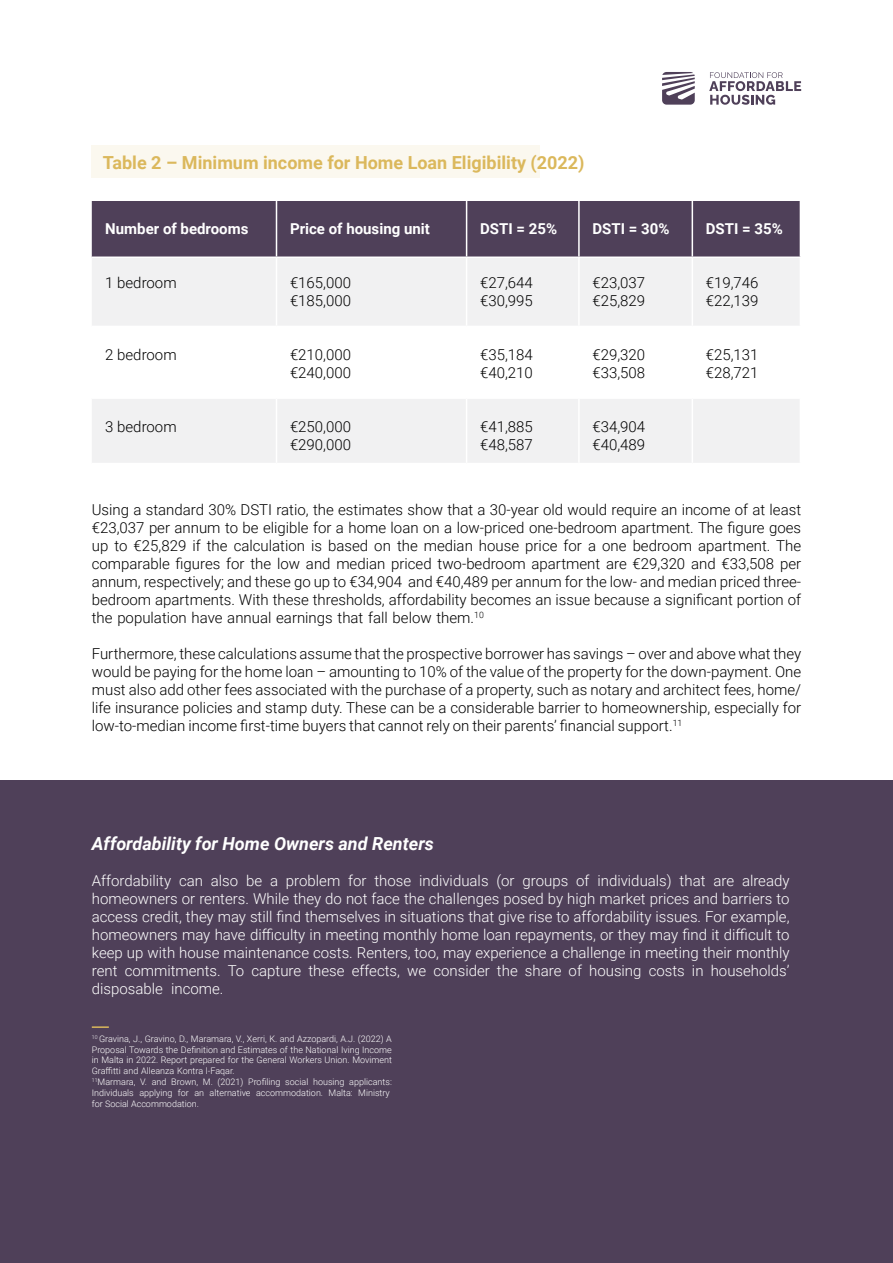
<style>
.page{position:relative;width:893px;height:1263px;background:#fff}
.page>*{position:absolute;margin:0;border:0;box-sizing:border-box;transform-origin:0 0}
.t1{font:700 18px "Roboto";color:#dbb85c}
.t2{font:italic 700 18px "Roboto";color:#fff}
.t3{font:300 15px/18px "Roboto";color:#000}
.t4{font:300 15px/18px "Roboto";color:#fff;text-align:justify}
.t5{font:700 15px "Roboto";color:#fff}
.t6{font:300 9px/10.8px "Roboto";color:#fff}
</style>
<div class="page">
<svg style="left:709px;top:72px;width:92px;height:33px"></svg>
<svg style="left:662px;top:72px;width:33px;height:33px"></svg>
<div style="left:0;top:781px;width:893px;height:482px;background:#4f4059"></div>
<div style="left:92px;top:146px;width:448px;height:32px;background:#fbf8ef"></div>
<div style="left:92px;top:201px;width:708px;height:55px;background:#4f4059"></div>
<svg style="left:92px;top:258px;width:707px;height:205px;fill:#f1f1f2"></svg>
<hr style="left:276px;top:201px;width:1px;height:55px;background:#fff">
<hr style="left:466px;top:201px;width:1px;height:55px;background:#fff">
<hr style="left:578px;top:201px;width:2px;height:55px;background:#fff">
<hr style="left:692px;top:201px;width:1px;height:55px;background:#fff">
<hr style="left:276px;top:258px;width:1px;height:68px;background:#fff">
<hr style="left:466px;top:258px;width:1px;height:68px;background:#fff">
<hr style="left:578px;top:258px;width:2px;height:68px;background:#fff">
<hr style="left:692px;top:258px;width:1px;height:68px;background:#fff">
<hr style="left:92px;top:326px;width:184px;height:1px;background:#fff">
<hr style="left:276px;top:326px;width:191px;height:1px;background:#fff">
<hr style="left:276px;top:327px;width:1px;height:70px;background:#fff">
<hr style="left:467px;top:326px;width:112px;height:1px;background:#fff">
<hr style="left:466px;top:327px;width:1px;height:70px;background:#fff">
<hr style="left:579px;top:326px;width:113px;height:1px;background:#fff">
<hr style="left:578px;top:327px;width:2px;height:70px;background:#fff">
<hr style="left:692px;top:326px;width:109px;height:1px;background:#fff">
<hr style="left:692px;top:327px;width:1px;height:70px;background:#fff">
<hr style="left:92px;top:397px;width:184px;height:2px;background:#fff">
<hr style="left:276px;top:397px;width:191px;height:2px;background:#fff">
<hr style="left:276px;top:399px;width:1px;height:64px;background:#fff">
<hr style="left:467px;top:397px;width:112px;height:2px;background:#fff">
<hr style="left:466px;top:399px;width:1px;height:64px;background:#fff">
<hr style="left:579px;top:397px;width:113px;height:2px;background:#fff">
<hr style="left:578px;top:399px;width:2px;height:64px;background:#fff">
<hr style="left:692px;top:397px;width:109px;height:2px;background:#fff">
<hr style="left:692px;top:399px;width:1px;height:64px;background:#fff">
<svg style="left:92px;top:1026px;width:17px;height:2px"></svg>
<p class="t1" style="left:103px;top:149px;width:483px">Table 2 – Minimum income for Home Loan Eligibility (2022)</p>
<p class="t5" style="left:105px;top:218px;width:145px">Number of bedrooms</p>
<p class="t5" style="left:290px;top:218px;width:141px">Price of housing unit</p>
<p class="t5" style="left:480px;top:218px;width:78px">DSTI = 25%</p>
<p class="t5" style="left:592px;top:218px;width:78px">DSTI = 30%</p>
<p class="t5" style="left:706px;top:218px;width:78px">DSTI = 35%</p>
<p class="t3" style="left:105px;top:273px;width:73px">1 bedroom</p>
<p class="t3" style="left:290px;top:273px;width:63px">€165,000 €185,000</p>
<p class="t3" style="left:480px;top:273px;width:54px">€27,644 €30,995</p>
<p class="t3" style="left:592px;top:273px;width:54px">€23,037 €25,829</p>
<p class="t3" style="left:706px;top:273px;width:54px">€19,746 €22,139</p>
<p class="t3" style="left:105px;top:345px;width:73px">2 bedroom</p>
<p class="t3" style="left:290px;top:345px;width:63px">€210,000 €240,000</p>
<p class="t3" style="left:480px;top:345px;width:54px">€35,184 €40,210</p>
<p class="t3" style="left:592px;top:345px;width:54px">€29,320 €33,508</p>
<p class="t3" style="left:706px;top:345px;width:54px">€25,131 €28,721</p>
<p class="t3" style="left:105px;top:417px;width:73px">3 bedroom</p>
<p class="t3" style="left:290px;top:417px;width:63px">€250,000 €290,000</p>
<p class="t3" style="left:480px;top:417px;width:54px">€41,885 €48,587</p>
<p class="t3" style="left:592px;top:417px;width:54px">€34,904 €40,489</p>
<p class="t3" style="left:92px;top:500px;width:711px;text-align:justify">Using a standard 30% DSTI ratio, the estimates show that a 30-year old would require an income of at least €23,037 per annum to be eligible for a home loan on a low-priced one-bedroom apartment. The figure goes up to €25,829 if the calculation is based on the median house price for a one bedroom apartment. The comparable figures for the low and median priced two-bedroom apartment are €29,320 and €33,508 per annum, respectively; and these go up to €34,904 and €40,489 per annum for the low- and median priced three&shy;bedroom apartments. With these thresholds, affordability becomes an issue because a significant portion of the population have annual earnings that fall below them.<sup>10</sup></p>
<p class="t3" style="left:92px;top:644px;width:711px;text-align:justify">Furthermore, these calculations assume that the prospective borrower has savings – over and above what they would be paying for the home loan – amounting to 10% of the value of the property for the down-payment. One must also add other fees associated with the purchase of a property, such as notary and architect fees, home/ life insurance policies and stamp duty. These can be a considerable barrier to homeownership, especially for low-to-median income first-time buyers that cannot rely on their parents’ financial support.<sup>11</sup></p>
<p class="t2" style="left:92px;top:831px;width:344px">Affordability for Home Owners and Renters</p>
<p class="t4" style="left:92px;top:871px;width:699px">Affordability can also be a problem for those individuals (or groups of individuals) that are already homeowners or renters. While they do not face the challenges posed by high market prices and barriers to access credit, they may still find themselves in situations that give rise to affordability issues. For example, homeowners may have difficulty in meeting monthly home loan repayments, or they may find it difficult to keep up with house maintenance costs. Renters, too, may experience a challenge in meeting their monthly rent commitments. To capture these effects, we consider the share of housing costs in households’ disposable income.</p>
<p class="t6" style="left:92px;top:1033px;width:302px"><sup>10</sup> Gravina, J., Gravino, D., Maramara, V., Xerri, K. and Azzopardi, A.J. (2022) A Proposal Towards the Definition and Estimates of the National Iving Income in Malta in 2022. Report prepared for the General Workers Union. Moviment Graffitti and Alleanza Kontra l-Faqar.<br><sup>11</sup>Marmara, V. and Brown, M. (2021) Profiling social housing applicants:<br>Individuals applying for an alternative accommodation. Malta: Ministry for Social Accommodation.</p>
</div>
